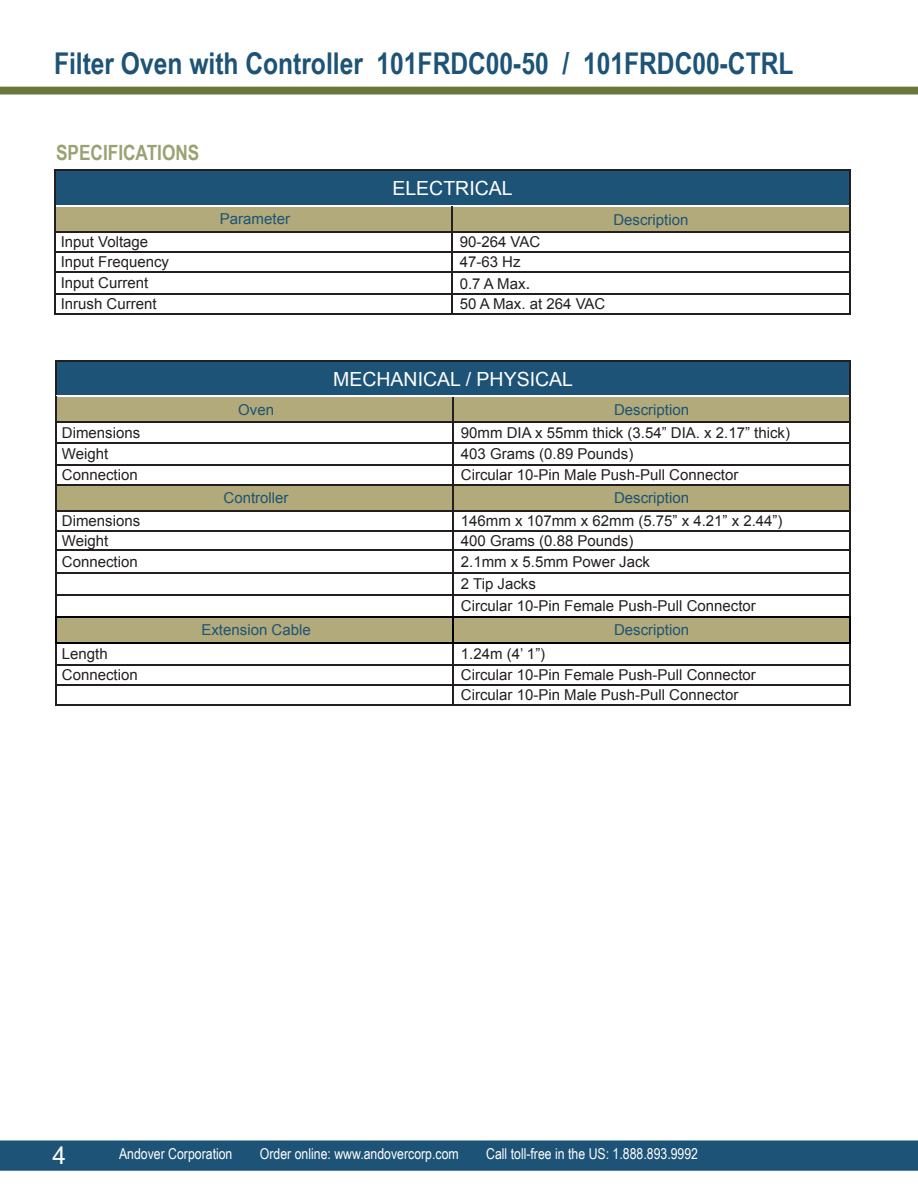
<style>
.page{position:relative;width:918px;height:1188px;background:#fff}
.page>*{position:absolute;margin:0;border:0;box-sizing:border-box;transform-origin:0 0}
.t1{font:700 30px "Arial Narrow";color:#1d5376}
.t2{font:24px "Arial Narrow";color:#fff;scale:1.25 1}
.t3{font:700 21px "Arial Narrow";color:#9ba271}
.t4{font:19.5px "Arial";color:#fff}
.t5{font:15px/22px "Arial";color:#231f20}
.t6{font:15px "Arial Narrow";color:#fff}
.t7{font:15px "Arial";color:#1d5376}
.s1{font-size:18px}
</style>
<div class="page">
<div style="left:0;top:1141px;width:918px;height:29px;background:#1d5376"></div>
<hr style="left:0;top:1140px;width:918px;height:2px;background:#1d5376">
<hr style="left:0;top:1169px;width:918px;height:2px;background:#1d5376">
<div style="left:0;top:87px;width:918px;height:7px;background:#6a793b"></div>
<div style="left:56px;top:361px;width:794px;height:35px;background:#1d5376"></div>
<div style="left:57px;top:397px;width:396px;height:25px;background:#b2aa7a"></div>
<svg style="left:454px;top:397px;width:395px;height:245px"></svg>
<svg style="left:57px;top:423px;width:396px;height:281px"></svg>
<svg style="left:55px;top:423px;width:2px;height:19px"></svg>
<hr style="left:55px;top:443px;width:2px;height:21px;background:#231f20">
<svg style="left:55px;top:465px;width:2px;height:19px"></svg>
<svg style="left:55px;top:511px;width:2px;height:39px"></svg>
<hr style="left:55px;top:551px;width:2px;height:21px;background:#231f20">
<hr style="left:55px;top:573px;width:2px;height:21px;background:#231f20">
<hr style="left:55px;top:595px;width:2px;height:21px;background:#231f20">
<hr style="left:55px;top:643px;width:2px;height:21px;background:#231f20">
<svg style="left:55px;top:665px;width:2px;height:39px"></svg>
<hr style="left:849px;top:362px;width:1px;height:34px;background:#231f20">
<hr style="left:55px;top:422px;width:398px;height:1px;background:#231f20">
<hr style="left:453px;top:422px;width:397px;height:1px;background:#231f20">
<hr style="left:55px;top:442px;width:398px;height:1px;background:#231f20">
<hr style="left:453px;top:442px;width:397px;height:1px;background:#231f20">
<hr style="left:55px;top:464px;width:398px;height:1px;background:#231f20">
<hr style="left:453px;top:464px;width:397px;height:1px;background:#231f20">
<hr style="left:55px;top:530px;width:398px;height:1px;background:#231f20">
<hr style="left:453px;top:530px;width:397px;height:1px;background:#231f20">
<hr style="left:55px;top:550px;width:398px;height:1px;background:#231f20">
<hr style="left:453px;top:550px;width:397px;height:1px;background:#231f20">
<hr style="left:55px;top:572px;width:398px;height:1px;background:#231f20">
<hr style="left:453px;top:572px;width:397px;height:1px;background:#231f20">
<hr style="left:55px;top:594px;width:398px;height:1px;background:#231f20">
<hr style="left:453px;top:594px;width:397px;height:1px;background:#231f20">
<hr style="left:55px;top:664px;width:398px;height:1px;background:#231f20">
<hr style="left:453px;top:664px;width:397px;height:1px;background:#231f20">
<hr style="left:55px;top:684px;width:398px;height:1px;background:#231f20">
<hr style="left:453px;top:684px;width:397px;height:1px;background:#231f20">
<hr style="left:55px;top:704px;width:398px;height:1px;background:#231f20">
<hr style="left:453px;top:704px;width:397px;height:1px;background:#231f20">
<hr style="left:55px;top:360px;width:398px;height:2px;background:#231f20">
<hr style="left:55px;top:362px;width:2px;height:34px;background:#231f20">
<hr style="left:453px;top:360px;width:397px;height:2px;background:#231f20">
<hr style="left:453px;top:395px;width:396px;height:2px;background:#fff">
<hr style="left:57px;top:395px;width:396px;height:2px;background:#fff">
<hr style="left:55px;top:396px;width:2px;height:26px;background:#231f20">
<hr style="left:453px;top:484px;width:397px;height:1px;background:#231f20">
<hr style="left:453px;top:510px;width:397px;height:1px;background:#231f20">
<hr style="left:55px;top:484px;width:398px;height:1px;background:#231f20">
<hr style="left:55px;top:485px;width:2px;height:25px;background:#231f20">
<hr style="left:55px;top:510px;width:398px;height:1px;background:#231f20">
<hr style="left:55px;top:616px;width:398px;height:1px;background:#000">
<hr style="left:55px;top:617px;width:2px;height:25px;background:#000">
<hr style="left:55px;top:642px;width:398px;height:1px;background:#000">
<hr style="left:453px;top:616px;width:397px;height:1px;background:#000">
<svg style="left:453px;top:397px;width:1px;height:307px"></svg>
<svg style="left:849px;top:396px;width:1px;height:308px"></svg>
<hr style="left:453px;top:642px;width:397px;height:1px;background:#000">
<div style="left:55px;top:170px;width:795px;height:36px;background:#1d5376"></div>
<div style="left:452px;top:206px;width:398px;height:26px;background:#b2aa7a"></div>
<hr style="left:849px;top:170px;width:1px;height:36px;background:#231f20">
<hr style="left:452px;top:231px;width:398px;height:2px;background:#231f20">
<hr style="left:452px;top:251px;width:398px;height:2px;background:#231f20">
<hr style="left:452px;top:271px;width:398px;height:2px;background:#231f20">
<hr style="left:452px;top:293px;width:398px;height:2px;background:#231f20">
<hr style="left:54px;top:313px;width:398px;height:2px;background:#231f20">
<hr style="left:452px;top:313px;width:398px;height:2px;background:#231f20">
<hr style="left:54px;top:169px;width:398px;height:1px;background:#231f20">
<hr style="left:54px;top:170px;width:2px;height:36px;background:#231f20">
<hr style="left:452px;top:169px;width:398px;height:1px;background:#231f20">
<hr style="left:452px;top:205px;width:397px;height:1px;background:#fff">
<svg style="left:849px;top:206px;width:1px;height:107px"></svg>
<hr style="left:56px;top:205px;width:396px;height:1px;background:#fff">
<svg style="left:54px;top:206px;width:399px;height:107px"></svg>
<h1 class="t1" style="left:54px;top:40px;width:741px">Filter Oven with Controller 101FRDC00-50 / 101FRDC00-CTRL</h1>
<h3 class="t3" style="left:56px;top:136px;width:145px">SPECIFICATIONS</h3>
<h3 class="t4" style="left:392px;top:175px;width:122px">ELECTRICAL</h3>
<p class="t7" style="left:220px;top:209px;width:72px">Parameter</p>
<p class="t7" style="left:613px;top:210px;width:77px">Description</p>
<p class="t5" style="left:61px;top:231px;width:89px">Input Voltage</p>
<p class="t5" style="left:460px;top:231px;width:82px">90-264 VAC</p>
<p class="t5" style="left:61px;top:251px;width:110px">Input Frequency</p>
<p class="t5" style="left:460px;top:251px;width:62px">47-63 Hz</p>
<p class="t5" style="left:61px;top:272px;width:89px">Input Current</p>
<p class="t5" style="left:460px;top:273px;width:72px">0.7 A Max<span class="s1">.</span></p>
<p class="t5" style="left:61px;top:293px;width:97px">Inrush Current</p>
<p class="t5" style="left:460px;top:293px;width:147px">50 A Max. at 264 VAC</p>
<h3 class="t4" style="left:333px;top:366px;width:241px">MECHANICAL / PHYSICAL</h3>
<p class="t7" style="left:238px;top:400px;width:37px">Oven</p>
<p class="t7" style="left:614px;top:400px;width:77px">Description</p>
<p class="t5" style="left:62px;top:422px;width:80px">Dimensions</p>
<p class="t5" style="left:461px;top:422px;width:331px">90mm DIA x 55mm thick (3.54” DIA. x 2.17” thick)</p>
<p class="t5" style="left:62px;top:443px;width:48px">Weight</p>
<p class="t5" style="left:461px;top:443px;width:174px">403 Grams (0.89 Pounds)</p>
<p class="t5" style="left:62px;top:464px;width:77px">Connection</p>
<p class="t5" style="left:461px;top:464px;width:279px">Circular 10-Pin Male Push-Pull Connector</p>
<p class="t7" style="left:224px;top:488px;width:67px">Controller</p>
<p class="t7" style="left:614px;top:488px;width:77px">Description</p>
<p class="t5" style="left:62px;top:510px;width:80px">Dimensions</p>
<p class="t5" style="left:461px;top:510px;width:323px">146mm x 107mm x 62mm (5.75” x 4.21” x 2.44”)</p>
<p class="t5" style="left:62px;top:530px;width:48px">Weight</p>
<p class="t5" style="left:461px;top:530px;width:174px">400 Grams (0.88 Pounds)</p>
<p class="t5" style="left:62px;top:551px;width:77px">Connection</p>
<p class="t5" style="left:461px;top:551px;width:297px">2.1mm x 5.5mm Power Jack<br>2 Tip Jacks<br>Circular 10-Pin Female Push-Pull Connector</p>
<p class="t7" style="left:201px;top:620px;width:111px">Extension Cable</p>
<p class="t7" style="left:614px;top:620px;width:77px">Description</p>
<p class="t5" style="left:62px;top:643px;width:47px">Length</p>
<p class="t5" style="left:461px;top:643px;width:86px">1.24m (4’ 1”)</p>
<p class="t5" style="left:62px;top:664px;width:77px">Connection</p>
<p class="t5" style="left:461px;top:665px;width:297px;line-height:20px">Circular 10-Pin Female Push-Pull Connector<br>Circular 10-Pin Male Push-Pull Connector</p>
<h2 class="t2" style="left:52px;top:1138px;width:12px">4</h2>
<p class="t6" style="left:119px;top:1143px;width:115px">Andover Corporation</p>
<p class="t6" style="left:260px;top:1143px;width:200px">Order online: www.andovercorp.com</p>
<p class="t6" style="left:486px;top:1143px;width:213px">Call toll-free in the US: 1.888.893.9992</p>
</div>
